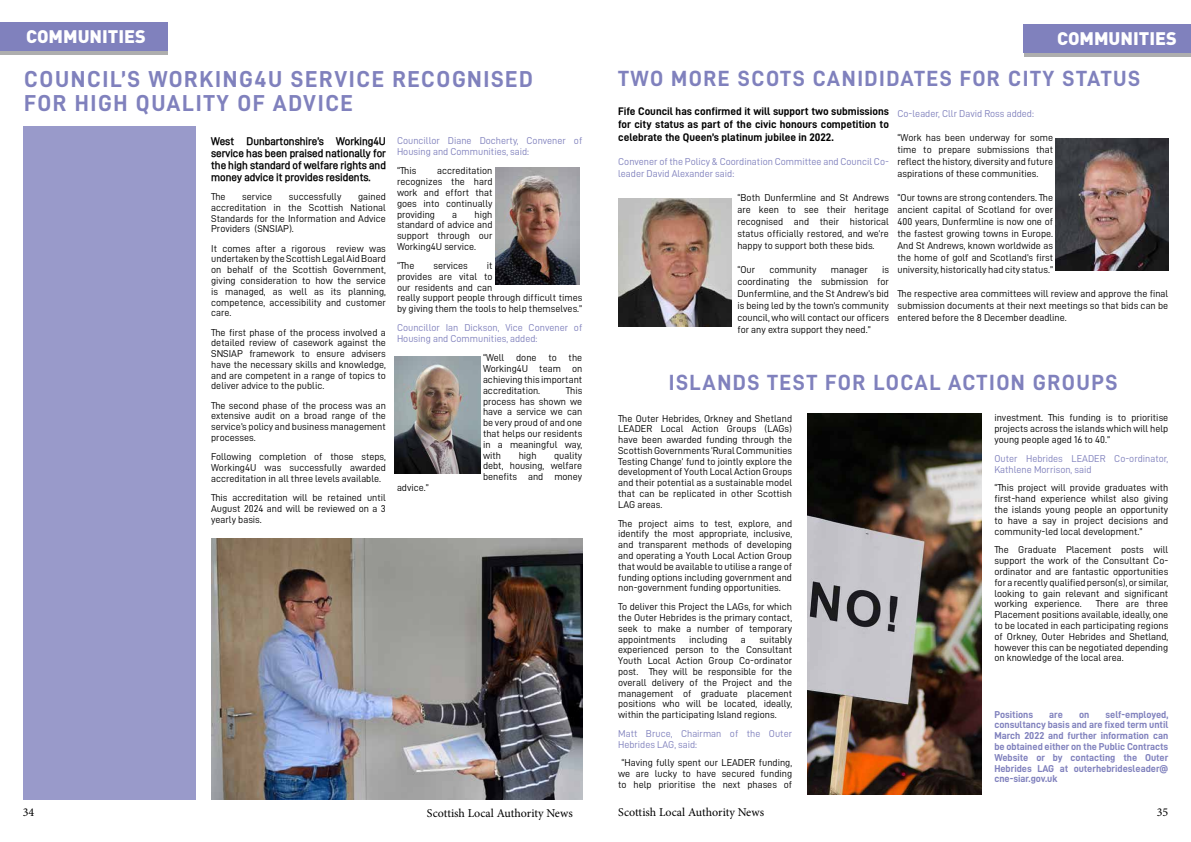
<style>
.page{position:relative;width:1191px;height:842px;background:#fff}
.page>*{position:absolute;margin:0;border:0;box-sizing:border-box;transform-origin:0 0}
.t1{font:23.1px/24.9px "D DIN PRO Bold";letter-spacing:.07em;color:#8081bd}
.t2{font:22px "D DIN PRO Bold";letter-spacing:.07em;color:#8081bd}
.t3{font:900 18px "DINOT";color:#fff}
.t4{font:12px "Minion Pro";color:#000}
.t5{font:11px/13.2px "D DIN PRO Bold";color:#000;text-align:justify}
.t6{font:700 11px/11.9px "D DIN PRO Semi";color:#000;text-align:justify}
.t7{font:10px/10.8px "D DIN PRO Regular";color:#000;text-align:justify}
.t8{font:10px/10.8px "D DIN PRO Regular";color:#8081bd}
.t9{font:10px/10.8px "D DIN PRO Bold";color:#8081bd;text-align:justify}
</style>
<div class="page">
<div style="left:23px;top:126px;width:173px;height:673px;background:#999aca"></div>
<div style="left:0;top:26px;width:168px;height:28px;background:#aeaeae"></div>
<div style="left:0;top:22px;width:168px;height:29px;background:#8081bd"></div>
<img style="left:211px;top:539px;width:371px;height:260px">
<img style="left:495px;top:168px;width:84px;height:117px">
<img style="left:394px;top:357px;width:86px;height:116px">
<img style="left:618px;top:199px;width:113px;height:127px">
<img style="left:1056px;top:138px;width:112px;height:132px">
<img style="left:808px;top:413px;width:173px;height:381px">
<div style="left:1023px;top:28px;width:168px;height:28px;background:#aeaeae"></div>
<div style="left:1023px;top:24px;width:168px;height:29px;background:#8081bd"></div>
<h3 class="t3" style="left:26px;top:25px;width:121px">COMMUNITIES</h3>
<h1 class="t1" style="left:24px;top:66px;width:510px">COUNCIL’S WORKING4U SERVICE RECOGNISED<br>FOR HIGH QUALITY OF ADVICE</h1>
<p class="t6" style="left:211px;top:135px;width:176px">West Dunbartonshire’s Working4U service has been praised nationally for the high standard of welfare rights and money advice it provides residents.</p>
<p class="t7" style="left:211px;top:191px;width:16px">The</p>
<p class="t7" style="left:242px;top:191px;width:31px">service</p>
<p class="t7" style="left:289px;top:191px;width:54px">successfully</p>
<p class="t8" style="left:397px;top:135px;width:187px">Councillor Diane Docherty, Convener of<br>Housing and Communities, said:</p>
<p class="t7" style="left:397px;top:165px;width:21px">“This</p>
<p class="t7" style="left:397px;top:165px;width:97px;text-indent:40px">accreditation recognizes the hard work and effort that goes into continually providing</p>
<p class="t7" style="left:211px;top:191px;width:176px;text-indent:147px">gained accreditation in the Scottish National Standards for the Information and Advice Providers (SNSIAP).</p>
<p class="t7" style="left:211px;top:243px;width:176px">It comes after a rigorous review was undertaken by the Scottish Legal Aid Board on behalf of the Scottish Government, giving consideration to how the service is managed, as well as its planning, competence, accessibility and customer care.</p>
<p class="t7" style="left:211px;top:326px;width:176px">The first phase of the process involved a detailed review of casework against the SNSIAP framework to ensure advisers have the necessary skills and knowledge, and are competent in a range of topics to deliver advice to the public.</p>
<p class="t7" style="left:211px;top:400px;width:176px">The second phase of the process was an extensive audit on a broad range of the service’s policy and business management processes.</p>
<p class="t7" style="left:211px;top:451px;width:176px">Following completion of those steps, Working4U was successfully awarded accreditation in all three levels available.</p>
<p class="t7" style="left:211px;top:492px;width:176px">This accreditation will be retained until August 2024 and will be reviewed on a 3 yearly basis.</p>
<p class="t7" style="left:397px;top:209px;width:97px;text-indent:78px">high standard of advice and support through our Working4U service.</p>
<p class="t7" style="left:397px;top:260px;width:19px">“The</p>
<p class="t7" style="left:433px;top:260px;width:36px">services</p>
<p class="t7" style="left:452px;top:209px;width:6px">a</p>
<p class="t7" style="left:397px;top:260px;width:187px;text-align:left;text-indent:90px">it<br>provides are vital to<br>our residents and can<br>really support people through difficult times by giving them the tools to help themselves.”</p>
<p class="t8" style="left:397px;top:322px;width:187px">Councillor Ian Dickson, Vice Convener of<br>Housing and Communities, added:</p>
<p class="t7" style="left:483px;top:352px;width:101px">“Well done to the Working4U team on achieving this important accreditation.</p>
<p class="t7" style="left:483px;top:385px;width:101px;text-indent:83px">This process has shown we have a service we can be very proud of and one that helps our residents in a meaningful way, with</p>
<p class="t7" style="left:483px;top:450px;width:101px;text-indent:71px">quality debt, housing, welfare benefits and money</p>
<p class="t7" style="left:518px;top:450px;width:19px">high</p>
<p class="t7" style="left:397px;top:482px;width:33px">advice.”</p>
<h3 class="t3" style="left:1057px;top:27px;width:121px">COMMUNITIES</h3>
<h2 class="t2" style="left:618px;top:66px;width:523px">TWO MORE SCOTS CANIDIDATES FOR CITY STATUS</h2>
<p class="t5" style="left:618px;top:104px;width:272px">Fife Council has confirmed it will support two submissions for city status as part of the civic honours competition to celebrate the Queen’s platinum jubilee in 2022.</p>
<p class="t8" style="left:618px;top:155px;width:272px;line-height:12px">Convener of the Policy &amp; Coordination Committee and Council Co&shy;leader David Alexander said:</p>
<p class="t7" style="left:737px;top:191px;width:153px;line-height:12px">“Both Dunfermline and St Andrews are keen to see their heritage recognised and their historical status officially restored, and we’re happy to support both these bids.</p>
<p class="t7" style="left:737px;top:264px;width:19px">“Our</p>
<p class="t7" style="left:769px;top:264px;width:49px">community</p>
<p class="t7" style="left:831px;top:264px;width:38px">manager</p>
<p class="t7" style="left:737px;top:263px;width:153px;line-height:12px;text-indent:145px">is coordinating the submission for Dunfermline, and the St Andrew’s bid is being led by the town’s community council, who will contact our officers for any extra support they need.”</p>
<p class="t8" style="left:897px;top:108px;width:138px">Co-leader, Cllr David Ross added:</p>
<p class="t7" style="left:897px;top:132px;width:157px;line-height:12px">“Work has been underway for some time to prepare submissions that reflect the history, diversity and future aspirations of these communities.</p>
<p class="t7" style="left:897px;top:192px;width:157px;line-height:12px">“Our towns are strong contenders. The ancient capital of Scotland for over 400 years, Dunfermline is now one of the fastest growing towns in Europe.<br>And St Andrews, known worldwide as the home of golf and Scotland’s first university, historically had city status.”</p>
<p class="t7" style="left:897px;top:288px;width:272px;line-height:12px">The respective area committees will review and approve the final submission documents at their next meetings so that bids can be entered before the 8 December deadline.</p>
<h2 class="t2" style="left:669px;top:370px;width:450px">ISLANDS TEST FOR LOCAL ACTION GROUPS</h2>
<p class="t7" style="left:618px;top:412px;width:175px">The Outer Hebrides, Orkney and Shetland LEADER Local Action Groups (LAGs) have been awarded funding through the Scottish Governments ‘Rural Communities Testing Change’ fund to jointly explore the development of Youth Local Action Groups and their potential as a sustainable model that can be replicated in other Scottish LAG areas.</p>
<p class="t7" style="left:618px;top:518px;width:175px">The project aims to test, explore, and identify the most appropriate, inclusive, and transparent methods of developing and operating a Youth Local Action Group that would be available to utilise a range of funding options including government and non-government funding opportunities.</p>
<p class="t7" style="left:618px;top:601px;width:175px">To deliver this Project the LAGs, for which the Outer Hebrides is the primary contact, seek to make a number of temporary appointments</p>
<p class="t7" style="left:618px;top:633px;width:175px;text-indent:141px">suitably experienced person to the Consultant Youth Local Action Group Co-ordinator post. They will be responsible for the overall delivery of the Project and the management of graduate placement positions who will be located, ideally, within the participating Island regions.</p>
<p class="t8" style="left:618px;top:728px;width:175px">Matt Bruce, Chairman of the Outer<br>Hebrides LAG, said:</p>
<p class="t7" style="left:618px;top:757px;width:175px;text-align:center">“Having fully spent our LEADER funding, we are lucky to have secured funding to help prioritise the next phases of</p>
<p class="t7" style="left:689px;top:633px;width:40px">including</p>
<p class="t7" style="left:741px;top:633px;width:6px">a</p>
<p class="t7" style="left:994px;top:412px;width:175px">investment. This funding is to prioritise projects across the islands which will help young people aged 16 to 40.”</p>
<p class="t8" style="left:994px;top:453px;width:175px">Outer Hebrides LEADER Co-ordinator,<br>Kathlene Morrison, said</p>
<p class="t7" style="left:994px;top:482px;width:175px">“This project will provide graduates with first-hand experience whilst also giving the islands young people an opportunity to have a say in project decisions and community-led local development.”</p>
<p class="t7" style="left:994px;top:544px;width:175px">The Graduate Placement posts will support the work of the Consultant Co&shy;ordinator and are fantastic opportunities for a recently qualified person(s), or similar, looking to gain relevant and significant working experience.</p>
<p class="t7" style="left:994px;top:598px;width:175px;text-indent:102px">There are three Placement positions available, ideally, one to be located in each participating regions of Orkney, Outer Hebrides and Shetland, however this can be negotiated depending on knowledge of the local area.</p>
<p class="t9" style="left:994px;top:709px;width:175px;text-indent:111px">self-employed, consultancy basis and are fixed term until March 2022 and further information can be obtained either on the Public Contracts Website or by contacting the Outer Hebrides LAG at outerhebridesleader@ cne-siar.gov.uk</p>
<p class="t9" style="left:994px;top:709px;width:40px">Positions</p>
<p class="t9" style="left:1049px;top:709px;width:15px">are</p>
<p class="t9" style="left:1079px;top:709px;width:12px">on</p>
<p class="t4" style="left:618px;top:804px;width:147px">Scottish Local Authority News</p>
<p class="t4" style="left:23px;top:804px;width:13px">34</p>
<p class="t4" style="left:427px;top:805px;width:147px">Scottish Local Authority News</p>
<p class="t4" style="left:1156px;top:804px;width:13px">35</p>
</div>
